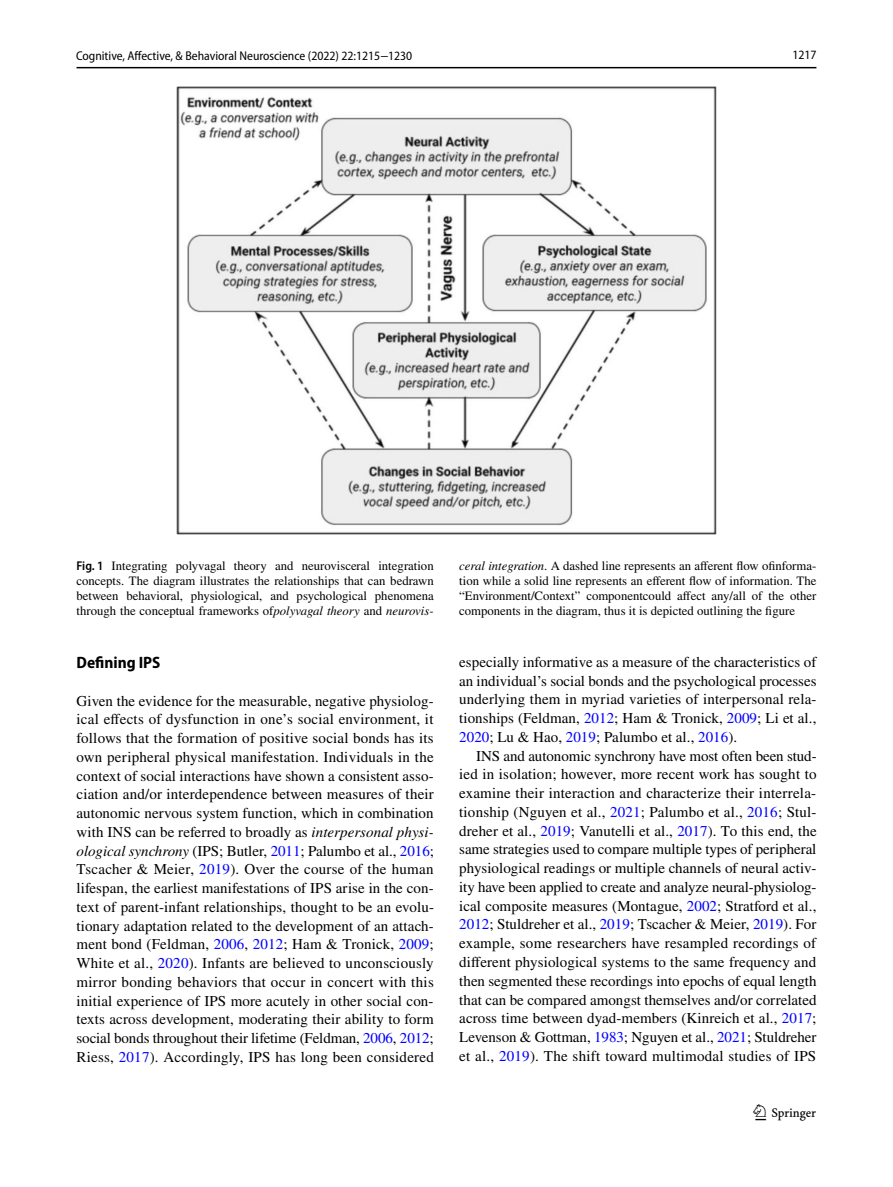
<style>
.page{position:relative;width:893px;height:1187px;background:#fff}
.page>*{position:absolute;margin:0;border:0;box-sizing:border-box;transform-origin:0 0}
.t1{font:22.5px "Springnew Regular 3";color:#000}
.t2{font:700 semi-condensed 16.5px "Myriad Pro";color:#000}
.t3{font:15px/18.8px "STIX";letter-spacing:.015em;color:#000;text-align:justify}
.t4{font:12.75px/15px "STIX";color:#000;text-align:justify}
.t5{font:semi-condensed 12.75px "Myriad Pro";color:#000}
.s1{font-family:"Myriad Pro";font-weight:600;font-stretch:semi-condensed}
.s2{font-style:italic}
.s3{color:#00f}
</style>
<div class="page">
<hr style="left:77px;top:67px;width:739px;height:1px;background:#000">
<img style="left:176px;top:87px;width:540px;height:447px">
<p class="t5" style="left:76px;top:49px;width:338px">Cognitive, Affective, &amp; Behavioral Neuroscience (2022) 22:1215-1230</p>
<p class="t5" style="left:792px;top:48px;width:26px">1217</p>
<p class="t4" style="left:77px;top:558px;width:359px"><span class="s1">Fig. 1</span> Integrating polyvagal theory and neurovisceral integration concepts. The diagram illustrates the relationships that can bedrawn between behavioral, physiological, and psychological phenomena through the conceptual frameworks of<span class="s2">polyvagal theory</span> and <span class="s2">neurovis-</span></p>
<p class="t4" style="left:459px;top:558px;width:359px"><span class="s2">ceral integration</span>. A dashed line represents an afferent flow ofinforma&shy;tion while a solid line represents an efferent flow of information. The “Environment/Context” componentcould affect any/all of the other components in the diagram, thus it is depicted outlining the figure</p>
<p class="t2" style="left:77px;top:653px;width:85px">Defining IPS</p>
<p class="t3" style="left:77px;top:692px;width:359px">Given the evidence for the measurable, negative physiolog&shy;ical effects of dysfunction in one’s social environment, it follows that the formation of positive social bonds has its own peripheral physical manifestation. Individuals in the context of social interactions have shown a consistent asso&shy;ciation and/or interdependence between measures of their autonomic nervous system function, which in combination with INS can be referred to broadly as <span class="s2">interpersonal physi&shy;ological synchrony</span> (IPS; Butler, <span class="s3">2011</span>; Palumbo et al., <span class="s3">2016</span>; Tscacher &amp; Meier, <span class="s3">2019</span>). Over the course of the human lifespan, the earliest manifestations of IPS arise in the con&shy;text of parent-infant relationships, thought to be an evolu&shy;tionary adaptation related to the development of an attach&shy;ment bond (Feldman, <span class="s3">2006</span>, <span class="s3">2012</span>; Ham &amp; Tronick, <span class="s3">2009</span>; White et al., <span class="s3">2020</span>). Infants are believed to unconsciously mirror bonding behaviors that occur in concert with this initial experience of IPS more acutely in other social con&shy;texts across development, moderating their ability to form social bonds throughout their lifetime (Feldman, <span class="s3">2006</span>, <span class="s3">2012</span>; Riess, <span class="s3">2017</span>). Accordingly, IPS has long been considered</p>
<p class="t3" style="left:459px;top:653px;width:359px">especially informative as a measure of the characteristics of an individual’s social bonds and the psychological processes underlying them in myriad varieties of interpersonal rela&shy;tionships (Feldman, <span class="s3">2012</span>; Ham &amp; Tronick, <span class="s3">2009</span>; Li et al., <span class="s3">2020</span>; Lu &amp; Hao, <span class="s3">2019</span>; Palumbo et al., <span class="s3">2016</span>).</p>
<p class="t3" style="left:459px;top:747px;width:359px;text-indent:17px">INS and autonomic synchrony have most often been stud&shy;ied in isolation; however, more recent work has sought to examine their interaction and characterize their interrela&shy;tionship (Nguyen et al., <span class="s3">2021</span>; Palumbo et al., <span class="s3">2016</span>; Stul&shy;dreher et al., <span class="s3">2019</span>; Vanutelli et al., <span class="s3">2017</span>). To this end, the same strategies used to compare multiple types of peripheral physiological readings or multiple channels of neural activ&shy;ity have been applied to create and analyze neural-physiolog&shy;ical composite measures (Montague, <span class="s3">2002</span>; Stratford et al., <span class="s3">2012</span>; Stuldreher et al., <span class="s3">2019</span>; Tscacher &amp; Meier, <span class="s3">2019</span>). For example, some researchers have resampled recordings of different physiological systems to the same frequency and then segmented these recordings into epochs of equal length that can be compared amongst themselves and/or correlated across time between dyad-members (Kinreich et al., <span class="s3">2017</span>; Levenson &amp; Gottman, <span class="s3">1983</span>; Nguyen et al., <span class="s3">2021</span>; Stuldreher et al., <span class="s3">2019</span>). The shift toward multimodal studies of IPS</p>
<h1 class="t1" style="left:755px;top:1104px;width:62px">1 3</h1>
</div>
